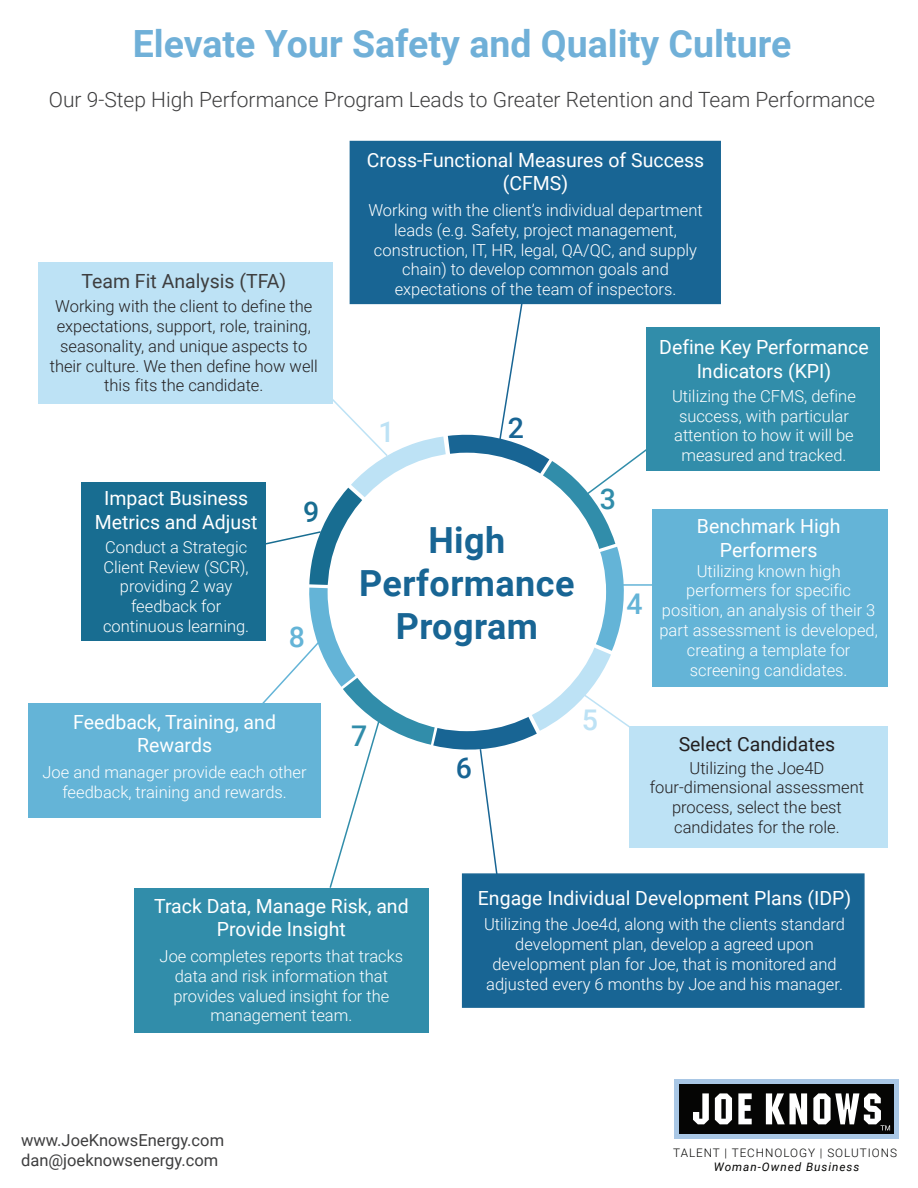
<style>
.page{position:relative;width:918px;height:1188px;background:#fff}
.page>*{position:absolute;margin:0;border:0;box-sizing:border-box;transform-origin:0 0}
.t1{font:700 37.5px "Roboto";color:#70b0d8}
.t2{font:700 36px/43.2px "Roboto";letter-spacing:.01em;color:#186594;text-align:center}
.t3{font:500 28.5px "Roboto";color:#bde2f5}
.t4{font:500 28.5px "Roboto";color:#186594}
.t5{font:500 28.5px "Roboto";color:#318daa}
.t6{font:500 28.5px "Roboto";color:#64b4d7}
.t7{font:500 28.5px "Roboto";color:#186d91}
.t8{font:300 21px "Roboto";color:#3e3e3f}
.t9{font:19.5px/23.4px "Roboto";color:#fff;text-align:center}
.t10{font:19.5px "Roboto";color:#3e3e3f}
.t11{font:19.5px "Roboto";color:#231f20}
.t12{font:300 16.5px/19.8px "Roboto";color:#fff;text-align:center}
.t13{font:300 16.5px/19.8px "Roboto";color:#231f20;text-align:center}
.t14{font:16.5px/19.8px "Roboto";color:#3e3e3f}
.t15{font:300 11.7px "Roboto";letter-spacing:.08em;color:#050504}
.t16{font:italic 11.7px "Roboto";letter-spacing:.08em;color:#050504}
</style>
<div class="page">
<div style="left:674px;top:1079px;width:225px;height:60px;background:#a9c7e5"></div>
<div style="left:679px;top:1084px;width:215px;height:50px;background:#050504"></div>
<svg style="left:693px;top:1093px;width:16px;height:31px"></svg>
<svg style="left:715px;top:1093px;width:17px;height:31px"></svg>
<svg style="left:738px;top:1093px;width:14px;height:31px"></svg>
<svg style="left:766px;top:1093px;width:41px;height:31px"></svg>
<svg style="left:813px;top:1093px;width:77px;height:37px"></svg>
<div style="left:38px;top:263px;width:294px;height:141px;background:#bde2f5"></div>
<div style="left:350px;top:141px;width:371px;height:163px;background:#186594"></div>
<div style="left:646px;top:327px;width:233px;height:144px;background:#318daa"></div>
<div style="left:652px;top:509px;width:236px;height:177px;background:#64b4d7"></div>
<div style="left:629px;top:727px;width:258px;height:121px;background:#bde2f5"></div>
<div style="left:462px;top:873px;width:403px;height:135px;background:#186594;border:2px solid #186594"></div>
<div style="left:134px;top:888px;width:295px;height:144px;background:#318daa"></div>
<div style="left:28px;top:703px;width:293px;height:114px;background:#64b4d7"></div>
<div style="left:81px;top:482px;width:185px;height:159px;background:#186d91"></div>
<svg style="left:236px;top:253px;width:469px;height:637px"></svg>
<div style="left:328px;top:453px;width:278px;height:278px;background:#fff;border-radius:50%"></div>
<h1 class="t1" style="left:133px;top:17px;width:660px">Elevate Your Safety and Quality Culture</h1>
<p class="t8" style="left:49px;top:85px;width:828px">Our 9-Step High Performance Program Leads to Greater Retention and Team Performance</p>
<p class="t10" style="left:81px;top:267px;width:206px">Team Fit Analysis (TFA)</p>
<p class="t13" style="left:50px;top:296px;width:270px">Working with the client to define the expectations, support, role, training, seasonality, and unique aspects to their culture. We then define how well this fits the candidate.</p>
<p class="t9" style="left:95px;top:486px;width:164px">Impact Business<br>Metrics and Adjust</p>
<p class="t12" style="left:103px;top:536px;width:148px">Conduct a Strategic<br>Client Review (SCR), providing 2 way feedback for continuous learning.</p>
<h3 class="t7" style="left:303px;top:492px;width:18px">9</h3>
<h3 class="t6" style="left:289px;top:617px;width:18px">8</h3>
<p class="t9" style="left:73px;top:710px;width:204px">Feedback, Training, and<br>Rewards</p>
<p class="t12" style="left:43px;top:762px;width:266px">Joe and manager provide each other feedback, training and rewards.</p>
<p class="t9" style="left:367px;top:147px;width:339px">Cross-Functional Measures of Success (CFMS)</p>
<p class="t12" style="left:368px;top:200px;width:336px">Working with the client’s individual department leads (e.g. Safety, project management, construction, IT, HR, legal, QA/QC, and supply chain) to develop common goals and expectations of the team of inspectors.</p>
<h3 class="t3" style="left:378px;top:412px;width:18px">1</h3>
<h3 class="t4" style="left:508px;top:407px;width:18px">2</h3>
<h2 class="t2" style="left:359px;top:517px;width:217px">High<br>Performance<br>Program</h2>
<h3 class="t5" style="left:600px;top:479px;width:18px">3</h3>
<h3 class="t5" style="left:351px;top:716px;width:18px">7</h3>
<h3 class="t4" style="left:456px;top:748px;width:18px">6</h3>
<h3 class="t3" style="left:582px;top:700px;width:18px">5</h3>
<p class="t9" style="left:659px;top:335px;width:211px">Define Key Performance<br>Indicators (KPI)</p>
<p class="t12" style="left:672px;top:385px;width:185px">Utilizing the CFMS, define success, with particular attention to how it will be measured and tracked.</p>
<h3 class="t6" style="left:627px;top:584px;width:18px">4</h3>
<p class="t9" style="left:697px;top:514px;width:145px">Benchmark High<br>Performers</p>
<p class="t12" style="left:659px;top:560px;width:220px">Utilizing known high performers for specific position, an analysis of their 3 part assessment is developed, creating a template for screening candidates.</p>
<p class="t11" style="left:679px;top:730px;width:158px">Select Candidates</p>
<p class="t13" style="left:650px;top:757px;width:216px">Utilizing the Joe4D four-dimensional assessment process, select the best candidates for the role.</p>
<p class="t9" style="left:154px;top:893px;width:256px">Track Data, Manage Risk, and<br>Provide Insight</p>
<p class="t12" style="left:160px;top:946px;width:245px">Joe completes reports that tracks data and risk information that provides valued insight for the management team.</p>
<p class="t14" style="left:21px;top:1130px;width:205px">www.JoeKnowsEnergy.com dan@joeknowsenergy.com</p>
<p class="t9" style="left:478px;top:885px;width:375px">Engage Individual Development Plans (IDP)</p>
<p class="t12" style="left:484px;top:914px;width:363px">Utilizing the Joe4d, along with the clients standard development plan, develop a agreed upon development plan for Joe, that is monitored and adjusted every 6 months by Joe and his manager.</p>
<p class="t15" style="left:673px;top:1145px;width:225px">TALENT | TECHNOLOGY | SOLUTIONS</p>
<p class="t16" style="left:714px;top:1159px;width:147px">Woman-Owned Business</p>
</div>
